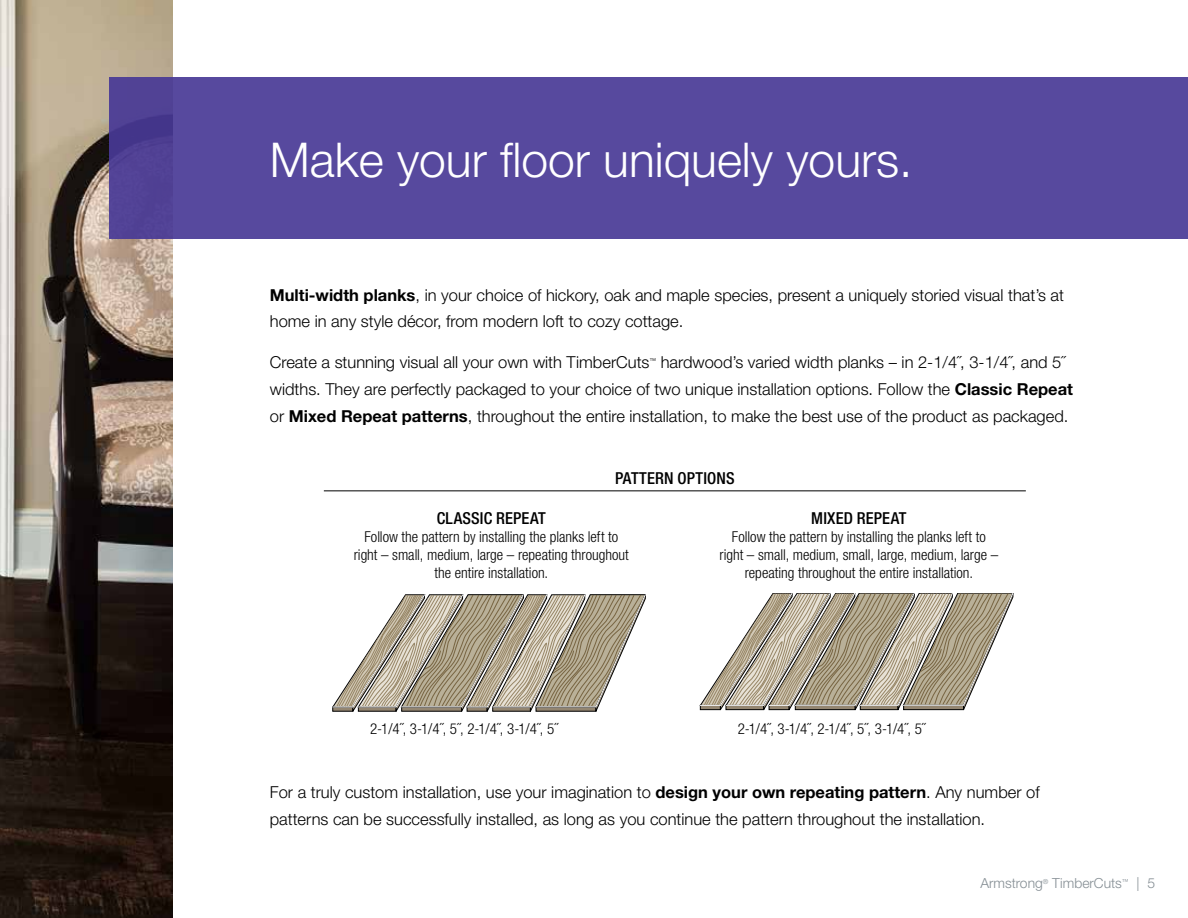
<style>
.page{position:relative;width:1188px;height:918px;background:#fff}
.page>*{position:absolute;margin:0;border:0;box-sizing:border-box;transform-origin:0 0}
.t1{font:300 48px "Helvetica Neue";color:#fff}
.t2{font:300 16.5px/27px "Helvetica Neue";color:#000}
.t3{font:500 condensed 16.5px "Helvetica Neue";letter-spacing:.01em;color:#000}
.t4{font:300 condensed 15px/18px "Helvetica Neue";color:#000;text-align:center}
.t5{font:14.55px "Myriad Pro";color:#000}
.t6{font:300 13.8px "Helvetica Neue";color:#858e94}
.t7{font:300 6.75px "Helvetica Neue";color:#000}
.s1{font-weight:700}
</style>
<div class="page">
<hr style="left:324px;top:490px;width:702px;height:1px;background:#000">
<svg style="left:332px;top:594px;width:314px;height:118px"></svg>
<svg style="left:700px;top:593px;width:314px;height:117px"></svg>
<img style="left:0;top:0;width:173px;height:918px">
<div style="left:110px;top:77px;width:1078px;height:162px;background:#57499e"></div>
<h1 class="t1" style="left:270px;top:131px;width:644px">Make your floor uniquely yours.</h1>
<p class="t2" style="left:270px;top:281px;width:796px"><span class="s1">Multi-width planks</span>, in your choice of hickory, oak and maple species, present a uniquely storied visual that’s at home in any style décor, from modern loft to cozy cottage.</p>
<p class="t2" style="left:270px;top:348px;width:381px">Create a stunning visual all your own with TimberCuts</p>
<p class="t7" style="left:650px;top:357px;width:8px">™</p>
<p class="t2" style="left:270px;top:348px;width:805px;text-indent:391px">hardwood’s varied width planks – in 2-1/4˝, 3-1/4˝, and 5˝ widths. They are perfectly packaged to your choice of two unique installation options. Follow the <span class="s1">Classic Repeat </span>or <span class="s1">Mixed Repeat patterns</span>, throughout the entire installation, to make the best use of the product as packaged.</p>
<p class="t3" style="left:615px;top:468px;width:121px">PATTERN OPTIONS</p>
<p class="t3" style="left:437px;top:508px;width:111px">CLASSIC REPEAT</p>
<p class="t4" style="left:354px;top:527px;width:277px">Follow the pattern by installing the planks left to right – small, medium, large – repeating throughout the entire installation.</p>
<p class="t3" style="left:811px;top:508px;width:97px">MIXED REPEAT</p>
<p class="t4" style="left:720px;top:527px;width:280px">Follow the pattern by installing the planks left to right – small, medium, small, large, medium, large – repeating throughout the entire installation.</p>
<p class="t4" style="left:370px;top:720px;width:189px">2-1/4˝, 3-1/4˝, 5˝, 2-1/4˝, 3-1/4˝, 5˝</p>
<p class="t4" style="left:738px;top:720px;width:189px">2-1/4˝, 3-1/4˝, 2-1/4˝, 5˝, 3-1/4˝, 5˝</p>
<p class="t2" style="left:270px;top:779px;width:771px">For a truly custom installation, use your imagination to <span class="s1">design your own repeating pattern</span>. Any number of patterns can be successfully installed, as long as you continue the pattern throughout the installation.</p>
<p class="t5" style="left:661px;top:810px;width:92px">- Mixed Repeat</p>
<p class="t6" style="left:980px;top:875px;width:176px">Armstrong<sup>®</sup> TimberCuts<sup>™</sup> | 5</p>
</div>
